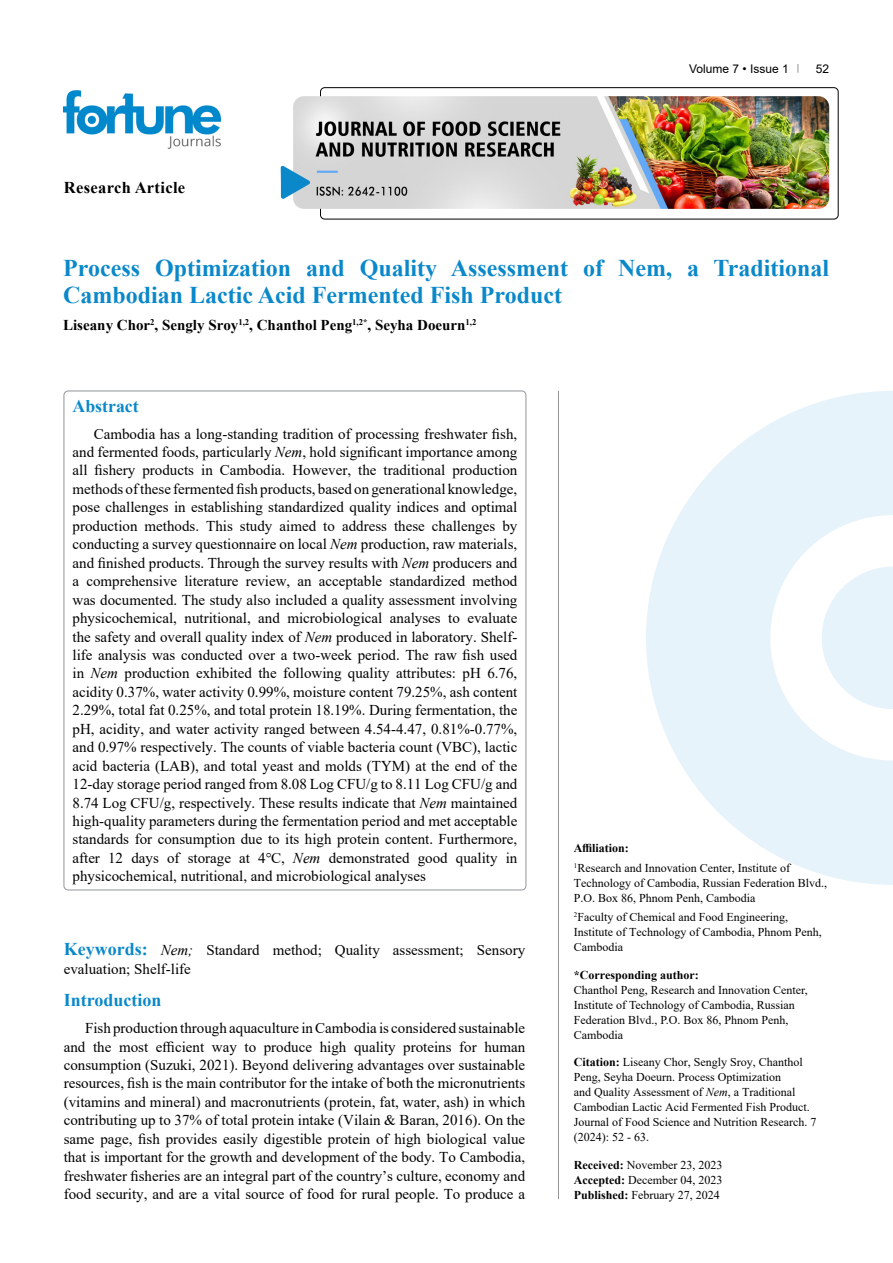
<style>
.page{position:relative;width:893px;height:1263px;background:#fff}
.page>*{position:absolute;margin:0;border:0;box-sizing:border-box;transform-origin:0 0}
.t1{font:700 24px/27px "Times New Roman";color:#0a88ca}
.t2{font:700 18px "Times New Roman";color:#0a88ca}
.t3{font:700 17.85px "Times New Roman";color:#0a88ca}
.t4{font:700 16.5px "Times New Roman";letter-spacing:.02em;color:#000}
.t5{font:15px/18.5px "Times New Roman";color:#000;text-align:justify}
.t6{font:700 15px "Times New Roman";color:#000}
.t7{font:12px/15px "Times New Roman";color:#000}
.t8{font:700 12px "Times New Roman";color:#000}
.t9{font:12px "Arial";color:#000}
.s1{font-style:italic}
.s2{font-weight:700;font-size:18px;color:#0a88ca}
.s3{font-weight:700}
</style>
<div class="page">
<div style="left:320px;top:87px;width:518px;height:132px;border:1px solid #000;border-radius:4px"></div>
<img style="left:64px;top:90px;width:157px;height:59px">
<img style="left:293px;top:96px;width:536px;height:113px">
<svg style="left:281px;top:166px;width:29px;height:33px"></svg>
<svg style="left:646px;top:391px;width:247px;height:494px;fill:#e6f3fa"></svg>
<svg style="left:822px;top:566px;width:71px;height:143px"></svg>
<hr style="left:558px;top:391px;width:1px;height:808px;background:#939598">
<p class="t4" style="left:64px;top:175px;width:123px">Research Article</p>
<p class="t9" style="left:689px;top:60px;width:101px">Volume 7 • Issue 1</p>
<p class="t9" style="left:816px;top:60px;width:15px">52</p>
<h1 class="t1" style="left:63px;top:254px;width:767px">Process Optimization and Quality Assessment of Nem, a Traditional<br>Cambodian Lactic Acid Fermented Fish Product</h1>
<p class="t6" style="left:63px;top:314px;width:415px">Liseany Chor<sup>2</sup>, Sengly Sroy<sup>1,2</sup>, Chanthol Peng<sup>1,2*</sup>, Seyha Doeurn<sup>1,2</sup></p>
<p class="t3" style="left:72px;top:393px;width:68px">Abstract</p>
<p class="t5" style="left:73px;top:424px;width:446px;text-indent:21px">Cambodia has a long-standing tradition of processing freshwater fish, and fermented foods, particularly <span class="s1">Nem</span>, hold significant importance among all fishery products in Cambodia. However, the traditional production methods of these fermented fish products, based on generational knowledge, pose challenges in establishing standardized quality indices and optimal production methods. This study aimed to address these challenges by conducting a survey questionnaire on local <span class="s1">Nem</span> production, raw materials, and finished products. Through the survey results with <span class="s1">Nem</span> producers and a comprehensive literature review, an acceptable standardized method was documented. The study also included a quality assessment involving physicochemical, nutritional, and microbiological analyses to evaluate the safety and overall quality index of <span class="s1">Nem</span> produced in laboratory. Shelf&shy;life analysis was conducted over a two-week period. The raw fish used in <span class="s1">Nem</span> production exhibited the following quality attributes: pH 6.76, acidity 0.37%, water activity 0.99%, moisture content 79.25%, ash content 2.29%, total fat 0.25%, and total protein 18.19%. During fermentation, the pH, acidity, and water activity ranged between 4.54-4.47, 0.81%-0.77%, and 0.97% respectively. The counts of viable bacteria count (VBC), lactic acid bacteria (LAB), and total yeast and molds (TYM) at the end of the 12-day storage period ranged from 8.08 Log CFU/g to 8.11 Log CFU/g and 8.74 Log CFU/g, respectively. These results indicate that <span class="s1">Nem</span> maintained high-quality parameters during the fermentation period and met acceptable standards for consumption due to its high protein content. Furthermore, after 12 days of storage at 4℃, <span class="s1">Nem</span> demonstrated good quality in physicochemical, nutritional, and microbiological analyses</p>
<p class="t5" style="left:64px;top:940px;width:463px"><span class="s2">Keywords:</span> <span class="s1">Nem;</span> Standard method; Quality assessment; Sensory evaluation; Shelf-life</p>
<p class="t2" style="left:64px;top:987px;width:99px">Introduction</p>
<p class="t5" style="left:64px;top:1018px;width:463px;text-indent:21px">Fish production through aquaculture in Cambodia is considered sustainable and the most efficient way to produce high quality proteins for human consumption (Suzuki, 2021). Beyond delivering advantages over sustainable resources, fish is the main contributor for the intake of both the micronutrients (vitamins and mineral) and macronutrients (protein, fat, water, ash) in which contributing up to 37% of total protein intake (Vilain &amp; Baran, 2016). On the same page, fish provides easily digestible protein of high biological value that is important for the growth and development of the body. To Cambodia, freshwater fisheries are an integral part of the country’s culture, economy and food security, and are a vital source of food for rural people. To produce a</p>
<p class="t7" style="left:574px;top:838px;width:218px;line-height:19.2px"><span class="s3">Affiliation:<br></span><sup>1</sup>Research and Innovation Center, Institute of</p>
<p class="t7" style="left:574px;top:875px;width:255px">Technology of Cambodia, Russian Federation Blvd.,<br>P.O. Box 86, Phnom Penh, Cambodia</p>
<p class="t7" style="left:574px;top:909px;width:249px"><sup>2</sup>Faculty of Chemical and Food Engineering,<br>Institute of Technology of Cambodia, Phnom Penh,<br>Cambodia</p>
<p class="t8" style="left:574px;top:966px;width:127px">*Corresponding author:</p>
<p class="t7" style="left:574px;top:982px;width:235px">Chanthol Peng, Research and Innovation Center, Institute of Technology of Cambodia, Russian Federation Blvd., P.O. Box 86, Phnom Penh, Cambodia</p>
<p class="t7" style="left:574px;top:1054px;width:244px"><span class="s3">Citation:</span> Liseany Chor, Sengly Sroy, Chanthol Peng, Seyha Doeurn. Process Optimization<br>and Quality Assessment of <span class="s1">Nem</span>, a Traditional Cambodian Lactic Acid Fermented Fish Product.<br>Journal of Food Science and Nutrition Research. 7 (2024): 52 - 63.</p>
<p class="t7" style="left:574px;top:1157px;width:150px;text-align:justify"><span class="s3">Received:</span> November 23, 2023<br><span class="s3">Accepted:</span> December 04, 2023<br><span class="s3">Published:</span> February 27, 2024</p>
</div>
